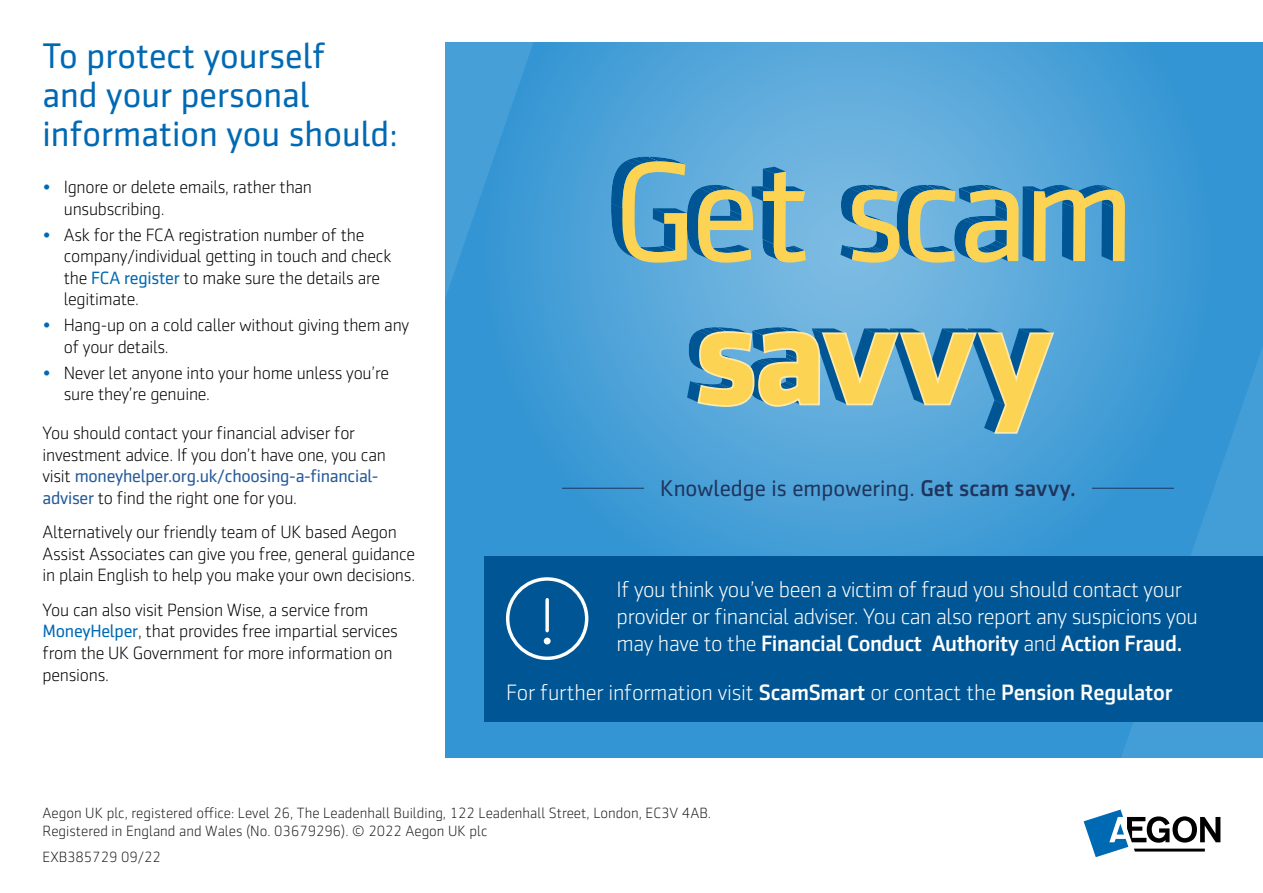
<style>
.page{position:relative;width:1263px;height:893px;background:#fff}
.page>*{position:absolute;margin:0;border:0;box-sizing:border-box;transform-origin:0 0}
.t1{font:36px/39px "Sentico Sans DT";color:#0069b4}
.t2{font:22.95px "Sentico Sans DT";color:#1f355e}
.t3{font:300 22.5px/27px "Sentico Sans DT";letter-spacing:-.02em;color:#fff}
.t4{font:300 18px/21.6px "Sentico Sans DT";letter-spacing:-.015em;color:#000}
.t5{font:300 15px/18px "Sentico Sans DT";color:#1d1d1d}
.s1{font-size:17.25px;color:#0069b4}
.s2{font-weight:400;color:#0069b4}
.s3{font-weight:400;color:#275b9b}
.s4{font-weight:500}
</style>
<div class="page">
<div style="left:445px;top:43px;width:818px;height:715px;background:#3395d3"></div>
<svg style="left:484px;top:43px;width:641px;height:579px"></svg>
<svg style="left:1083px;top:77px;width:180px;height:681px"></svg>
<div style="left:485px;top:556px;width:778px;height:165px;background:#005694"></div>
<hr style="left:1092px;top:488px;width:82px;height:1px;background:#1f355e">
<hr style="left:562px;top:488px;width:82px;height:1px;background:#1f355e">
<svg style="left:445px;top:43px;width:108px;height:357px"></svg>
<svg style="left:611px;top:157px;width:195px;height:106px;background:#7ca7a5"></svg>
<svg style="left:840px;top:185px;width:285px;height:78px;background:#82a599"></svg>
<svg style="left:687px;top:327px;width:368px;height:108px;background:#92b09f"></svg>
<svg style="left:506px;top:577px;width:83px;height:83px"></svg>
<svg style="left:1083px;top:810px;width:137px;height:47px"></svg>
<h1 class="t1" style="left:43px;top:36px;width:357px">To protect yourself<br>and your personal information you should:</h1>
<p class="t4" style="left:64px;top:176px;width:250px;text-indent:-21px"><span class="s1">•</span> Ignore or delete emails, rather than unsubscribing.</p>
<p class="t4" style="left:64px;top:224px;width:329px;text-indent:-21px"><span class="s1">•</span> Ask for the FCA registration number of the company/individual getting in touch and check the <span class="s2">FCA register</span> to make sure the details are legitimate.</p>
<p class="t4" style="left:64px;top:315px;width:347px;text-indent:-21px"><span class="s1">•</span> Hang-up on a cold caller without giving them any of your details.</p>
<p class="t4" style="left:64px;top:362px;width:327px;text-indent:-21px"><span class="s1">•</span> Never let anyone into your home unless you’re sure they’re genuine.</p>
<p class="t4" style="left:43px;top:422px;width:345px">You should contact your fnancial adviser for investment advice. If you don’t have one, you can visit <span class="s3">moneyhelper.org.uk/choosing-a-fnancial&shy;adviser</span> to fnd the right one for you.</p>
<p class="t4" style="left:43px;top:521px;width:374px">Alternatively our friendly team of UK based Aegon<br>Assist Associates can give you free, general guidance in plain English to help you make your own decisions.</p>
<p class="t4" style="left:43px;top:599px;width:357px">You can also visit Pension Wise, a service from <span class="s2">MoneyHelper</span>, that provides free impartial services from the UK Government for more information on pensions.</p>
<p class="t2" style="left:660px;top:476px;width:417px">Knowledge is empowering. <span class="s4">Get scam savvy.</span></p>
<p class="t3" style="left:617px;top:577px;width:583px">If you think you’ve been a victim of fraud you should contact your provider or fnancial adviser. You can also report any suspicions you may have to the <span class="s4">Financial Conduct Authority</span> and <span class="s4">Action Fraud.</span></p>
<p class="t3" style="left:506px;top:679px;width:668px">For further information visit <span class="s4">ScamSmart</span> or contact the <span class="s4">Pension Regulator</span></p>
<p class="t5" style="left:43px;top:804px;width:670px">Aegon UK plc, registered ofce: Level 26, The Leadenhall Building, 122 Leadenhall Street, London, EC3V 4AB.<br>Registered in England and Wales (No. 03679296). © 2022 Aegon UK plc</p>
<p class="t5" style="left:43px;top:848px;width:120px">EXB385729 09/22</p>
</div>
